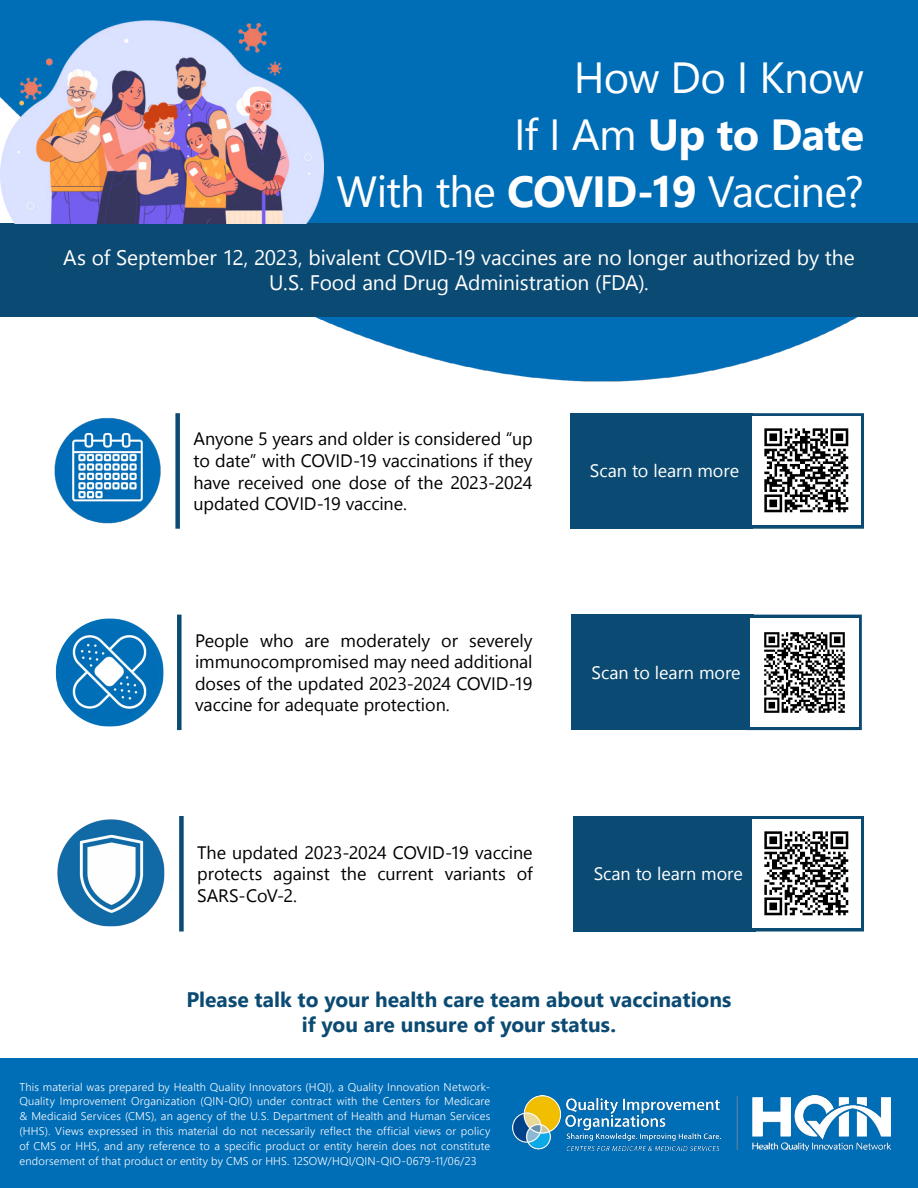
<style>
.page{position:relative;width:918px;height:1188px;background:#fff}
.page>*{position:absolute;margin:0;border:0;box-sizing:border-box;transform-origin:0 0}
.t1{font:43.5px/57px "Nirmala UI";letter-spacing:-.02em;color:#fff;text-align:right}
.t2{font:21px/25.2px "Nirmala UI";letter-spacing:-.005em;color:#fff;text-align:center}
.t3{font:700 21px/25.2px "Nirmala UI";color:#0b4a72;text-align:center}
.t4{font:18px/21.6px "Nirmala UI";letter-spacing:-.005em;color:#000;text-align:justify}
.t5{font:18px "Nirmala UI";letter-spacing:-.005em;color:#fff}
.t6{font:300 11.25px/15px "Nirmala UI";letter-spacing:.015em;color:#fff;text-align:justify}
.s1{font-weight:700}
</style>
<div class="page">
<img style="left:315px;top:0;width:603px;height:382px">
<div style="left:0;top:1058px;width:918px;height:130px;background:#006db7"></div>
<div style="left:0;top:223px;width:918px;height:94px;background:#0b4a72"></div>
<div style="left:570px;top:413px;width:182px;height:116px;background:#0b4a72"></div>
<div style="left:572px;top:615px;width:182px;height:115px;background:#0b4a72"></div>
<div style="left:574px;top:816px;width:182px;height:116px;background:#0b4a72"></div>
<div style="left:748px;top:413px;width:116px;height:116px;border:8px solid #0b4a72"></div>
<div style="left:746px;top:615px;width:116px;height:115px;border:8px solid #0b4a72"></div>
<div style="left:748px;top:816px;width:116px;height:116px;border:8px solid #0b4a72"></div>
<div style="left:175px;top:413px;width:5px;height:116px;background:#0b4a72"></div>
<div style="left:177px;top:615px;width:5px;height:115px;background:#0b4a72"></div>
<div style="left:179px;top:816px;width:5px;height:116px;background:#0b4a72"></div>
<img style="left:0;top:0;width:324px;height:223px">
<img style="left:54px;top:418px;width:107px;height:106px">
<img style="left:752px;top:417px;width:108px;height:108px">
<img style="left:55px;top:618px;width:108px;height:108px">
<img style="left:750px;top:618px;width:108px;height:108px">
<img style="left:58px;top:820px;width:107px;height:107px">
<img style="left:752px;top:820px;width:108px;height:108px">
<img style="left:513px;top:1096px;width:378px;height:54px">
<h1 class="t1" style="left:337px;top:46px;width:529px">How Do I Know<br>If I Am <span class="s1">Up to Date<br></span>With the <span class="s1">COVID-19</span> Vaccine?</h1>
<p class="t2" style="left:63px;top:244px;width:793px">As of September 12, 2023, bivalent COVID-19 vaccines are no longer authorized by the<br>U.S. Food and Drug Administration (FDA).</p>
<p class="t4" style="left:194px;top:427px;width:341px">Anyone 5 years and older is considered “up to date” with COVID-19 vaccinations if they have received one dose of the 2023-2024 updated COVID-19 vaccine.</p>
<p class="t4" style="left:195px;top:628px;width:339px">People who are moderately or severely immunocompromised may need additional doses of the updated 2023-2024 COVID-19 vaccine for adequate protection.</p>
<p class="t4" style="left:197px;top:840px;width:337px">The updated 2023-2024 COVID-19 vaccine protects against the current variants of SARS-CoV-2.</p>
<p class="t5" style="left:590px;top:457px;width:151px">Scan to learn more</p>
<p class="t5" style="left:592px;top:658px;width:151px">Scan to learn more</p>
<p class="t5" style="left:594px;top:859px;width:151px">Scan to learn more</p>
<p class="t3" style="left:186px;top:986px;width:547px">Please talk to your health care team about vaccinations if you are unsure of your status.</p>
<p class="t6" style="left:19px;top:1078px;width:472px">This material was prepared by Health Quality Innovators (HQI), a Quality Innovation Network-Quality Improvement Organization (QIN-QIO) under contract with the Centers for Medicare &amp; Medicaid Services (CMS), an agency of the U.S. Department of Health and Human Services (HHS). Views expressed in this material do not necessarily reflect the official views or policy of CMS or HHS, and any reference to a specific product or entity herein does not constitute endorsement of that product or entity by CMS or HHS. 12SOW/HQI/QIN-QIO-0679-11/06/23</p>
</div>
